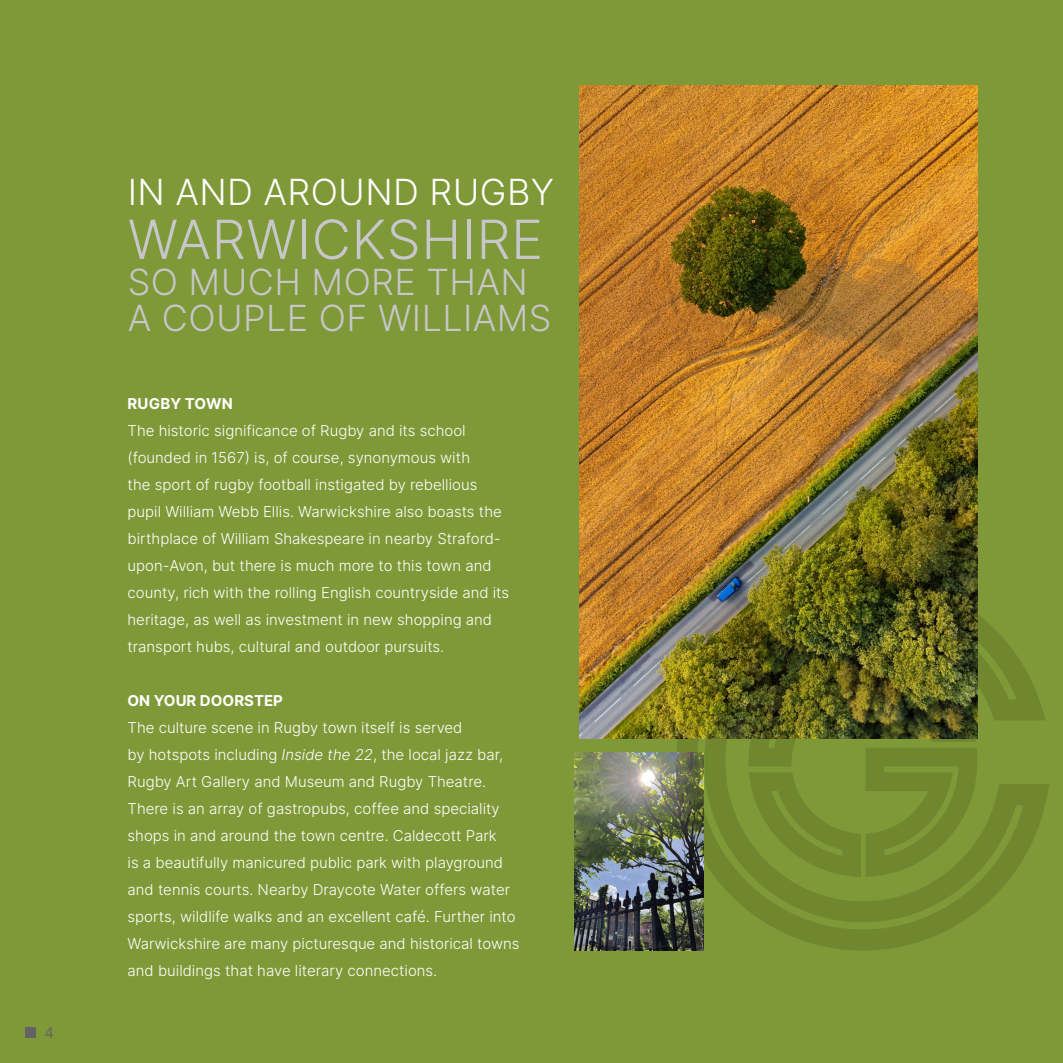
<style>
.page{position:relative;width:1063px;height:1063px;background:#809938}
.page>*{position:absolute;margin:0;border:0;box-sizing:border-box;transform-origin:0 0}
.t1{font:300 54px "Inter";letter-spacing:.01em;color:#c7c6ca}
.t2{font:300 36px/36px "Inter";letter-spacing:.01em;color:#c7c6ca}
.t3{font:300 36px "Inter";letter-spacing:.01em;color:#fff}
.t4{font:300 15px/27px "Inter";color:#fff}
.t5{font:700 15px "Inter";color:#fff}
.t6{font:15px "Inter";color:#636363}
.s1{font-style:italic}
</style>
<div class="page">
<img style="left:580px;top:85px;width:398px;height:653px">
<img style="left:574px;top:753px;width:102px;height:198px">
<img style="left:676px;top:574px;width:374px;height:377px">
<div style="left:26px;top:1027px;width:10px;height:11px;background:#636363"></div>
<p class="t6" style="left:45px;top:1021px;width:11px">4</p>
<p class="t3" style="left:128px;top:166px;width:428px">IN AND AROUND RUGBY</p>
<p class="t1" style="left:128px;top:201px;width:417px">WARWICKSHIRE</p>
<p class="t2" style="left:128px;top:263px;width:425px">SO MUCH MORE THAN<br>A COUPLE OF WILLIAMS</p>
<p class="t5" style="left:128px;top:392px;width:107px">RUGBY TOWN</p>
<p class="t4" style="left:128px;top:417px;width:383px">The historic significance of Rugby and its school (founded in 1567) is, of course, synonymous with<br>the sport of rugby football instigated by rebellious pupil William Webb Ellis. Warwickshire also boasts the birthplace of William Shakespeare in nearby Straford&shy;upon-Avon, but there is much more to this town and county, rich with the rolling English countryside and its heritage, as well as investment in new shopping and transport hubs, cultural and outdoor pursuits.</p>
<p class="t5" style="left:128px;top:689px;width:157px">ON YOUR DOORSTEP</p>
<p class="t4" style="left:128px;top:714px;width:394px">The culture scene in Rugby town itself is served<br>by hotspots including <span class="s1">Inside the 22</span>, the local jazz bar, Rugby Art Gallery and Museum and Rugby Theatre.<br>There is an array of gastropubs, coffee and speciality shops in and around the town centre. Caldecott Park<br>is a beautifully manicured public park with playground and tennis courts. Nearby Draycote Water offers water sports, wildlife walks and an excellent café. Further into Warwickshire are many picturesque and historical towns and buildings that have literary connections.</p>
</div>
